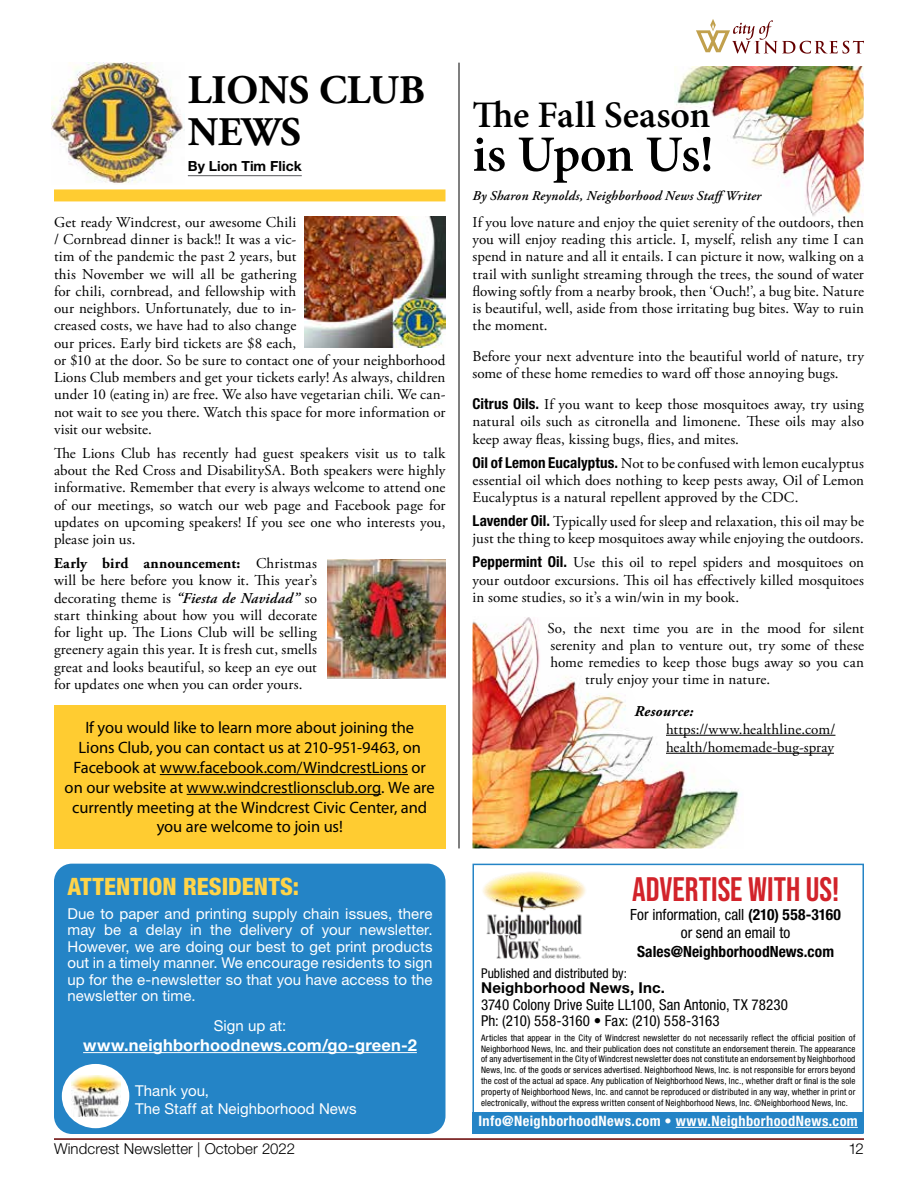
<style>
.page{position:relative;width:918px;height:1188px;background:#fff}
.page>*{position:absolute;margin:0;border:0;box-sizing:border-box;transform-origin:0 0}
.t1{font:600 51px "Minion Pro";letter-spacing:-.02em;color:#000}
.t2{font:700 40.5px/42px "Adobe Garamond Pro";color:#000}
.t3{font:600 37.5px "Minion Pro";letter-spacing:.005em;color:#000}
.t4{font:34.05px "Bebas Neue";letter-spacing:.005em;color:#d2232a}
.t5{font:800 condensed 24px "Helvetica Neue LT Std";color:#ffd449}
.t6{font:16.5px/19.8px "Myriad Pro";letter-spacing:-.005em;color:#000;text-align:center}
.t7{font:700 16.5px "Helvetica Neue LT Std";letter-spacing:.01em;color:#fff}
.t8{font:condensed 15.45px/18.6px "Helvetica Neue LT Std";color:#000;text-align:center}
.t9{font:700 condensed 15.45px "Helvetica Neue LT Std";letter-spacing:.005em;color:#000}
.t10{font:15px/17.2px "Adobe Garamond Pro";letter-spacing:.005em;color:#000;text-align:justify}
.t11{font:15px/16.5px "Helvetica Neue LT Std";letter-spacing:.005em;color:#fff;text-align:justify}
.t12{font:condensed 15px/16.5px "Helvetica Neue LT Std";letter-spacing:.005em;color:#000}
.t13{font:300 15px "Helvetica Neue LT Std";letter-spacing:.005em;color:#000}
.t14{font:700 15px "Helvetica Neue LT Std";letter-spacing:.01em;color:#000}
.t15{font:italic 700 15px "Adobe Garamond Pro";letter-spacing:.015em;color:#000}
.t16{font:700 condensed 14.4px "Helvetica Neue LT Std";letter-spacing:.03em;color:#fff}
.t17{font:700 13.95px "Helvetica Neue LT Std";color:#000}
.t18{font:italic 600 13.5px "Adobe Garamond Pro";letter-spacing:.015em;color:#000}
.t19{font:condensed 13.5px "Helvetica Neue LT Std";letter-spacing:.005em;color:#000}
.t20{font:condensed 9px/10.8px "Helvetica Neue LT Std";letter-spacing:.02em;color:#000;text-align:justify}
.s1{font-weight:700}
.s2{font-weight:600;font-style:italic}
.s3{font-family:"Helvetica Neue LT Std";font-weight:700;font-stretch:condensed}
</style>
<div class="page">
<svg style="left:696px;top:19px;width:168px;height:35px"></svg>
<div style="left:472px;top:864px;width:392px;height:270px;background:#fff;border:2px solid #2484c6"></div>
<div style="left:472px;top:1112px;width:391px;height:22px;background:#2484c6"></div>
<img style="left:482px;top:871px;width:104px;height:88px">
<hr style="left:676px;top:1127px;width:182px;height:1px;background:#fff">
<div style="left:54px;top:864px;width:392px;height:270px;background:#2484c6;border-radius:18px"></div>
<hr style="left:83px;top:1052px;width:334px;height:1px;background:#fff">
<img style="left:51px;top:63px;width:134px;height:120px">
<div style="left:54px;top:189px;width:392px;height:12px;background:#ffcc31"></div>
<hr style="left:188px;top:175px;width:114px;height:1px;background:#58595b">
<img style="left:305px;top:216px;width:141px;height:131px">
<img style="left:328px;top:559px;width:118px;height:119px">
<div style="left:54px;top:705px;width:392px;height:143px;background:#ffcc31"></div>
<hr style="left:160px;top:774px;width:248px;height:1px;background:#000">
<hr style="left:187px;top:794px;width:194px;height:1px;background:#000">
<img style="left:675px;top:66px;width:189px;height:154px">
<img style="left:472px;top:617px;width:272px;height:231px">
<hr style="left:666px;top:735px;width:169px;height:1px;background:#000">
<hr style="left:666px;top:753px;width:168px;height:1px;background:#000">
<hr style="left:459px;top:63px;width:1px;height:785px;background:#000">
<div style="left:62px;top:1064px;width:67px;height:64px;background:#fff;border-radius:50%"></div>
<img style="left:71px;top:1076px;width:49px;height:41px">
<hr style="left:54px;top:1138px;width:810px;height:2px;background:#650000">
<h2 class="t2" style="left:188px;top:70px;width:238px">LIONS CLUB<br>NEWS</h2>
<p class="t17" style="left:188px;top:157px;width:115px">By Lion Tim Flick</p>
<p class="t10" style="left:54px;top:214px;width:393px;text-align:left">Get ready Windcrest, our awesome Chili<br>/ Cornbread dinner is back!! It was a vic-<br>tim of the pandemic the past 2 years, but<br>this November we will all be gathering<br>for chili, cornbread, and fellowship with<br>our neighbors. Unfortunately, due to in-<br>creased costs, we have had to also change<br>our prices. Early bird tickets are $8 each,<br>or $10 at the door. So be sure to contact one of your neighborhood Lions Club members and get your tickets early! As always, children under 10 (eating in) are free. We also have vegetarian chili. We can&shy;not wait to see you there. Watch this space for more information or visit our website.</p>
<p class="t10" style="left:54px;top:445px;width:393px">The Lions Club has recently had guest speakers visit us to talk about the Red Cross and DisabilitySA. Both speakers were highly informative. Remember that every is always welcome to attend one of our meetings, so watch our web page and Facebook page for updates on upcoming speakers! If you see one who interests you, please join us.</p>
<p class="t10" style="left:54px;top:555px;width:264px"><span class="s1">Early bird announcement:</span> Christmas will be here before you know it. This year’s decorating theme is <span class="s2">“Fiesta de Navidad”</span> so start thinking about how you will decorate for light up. The Lions Club will be selling greenery again this year. It is fresh cut, smells great and looks beautiful, so keep an eye out for updates one when you can order yours.</p>
<p class="t6" style="left:65px;top:718px;width:372px">If you would like to learn more about joining the<br>Lions Club, you can contact us at 210-951-9463, on Facebook at www.facebook.com/WindcrestLions or on our website at www.windcrestlionsclub.org. We are currently meeting at the Windcrest Civic Center, and you are welcome to join us!</p>
<h3 class="t5" style="left:68px;top:872px;width:233px">ATTENTION RESIDENTS:</h3>
<p class="t11" style="left:68px;top:905px;width:367px">Due to paper and printing supply chain issues, there may be a delay in the delivery of your newsletter.<br>However, we are doing our best to get print products out in a timely manner. We encourage residents to sign up for the e-newsletter so that you have access to the newsletter on time.</p>
<p class="t11" style="left:214px;top:1017px;width:74px">Sign up at:</p>
<p class="t7" style="left:83px;top:1035px;width:335px">www.neighborhoodnews.com/go-green-2</p>
<p class="t11" style="left:135px;top:1081px;width:223px;line-height:18px">Thank you,<br>The Staff at Neighborhood News</p>
<h3 class="t3" style="left:472px;top:89px;width:239px">The Fall Season</h3>
<h1 class="t1" style="left:472px;top:119px;width:243px">is Upon Us!</h1>
<p class="t18" style="left:472px;top:188px;width:290px">By Sharon Reynolds, Neighborhood News StaffWriter</p>
<p class="t10" style="left:472px;top:214px;width:393px">If you love nature and enjoy the quiet serenity of the outdoors, then you will enjoy reading this article. I, myself, relish any time I can spend in nature and all it entails. I can picture it now, walking on a trail with sunlight streaming through the trees, the sound of water flowing softly from a nearby brook, then ‘Ouch!’, a bug bite. Nature is beautiful, well, aside from those irritating bug bites. Way to ruin the moment.</p>
<p class="t10" style="left:472px;top:348px;width:393px">Before your next adventure into the beautiful world of nature, try some of these home remedies to ward off those annoying bugs.</p>
<p class="t10" style="left:472px;top:396px;width:393px"><span class="s3">Citrus Oils.</span> If you want to keep those mosquitoes away, try using natural oils such as citronella and limonene. These oils may also keep away fleas, kissing bugs, flies, and mites.</p>
<p class="t10" style="left:472px;top:455px;width:393px"><span class="s3">Oil of Lemon Eucalyptus.</span> Not to be confused with lemon eucalyptus essential oil which does nothing to keep pests away, Oil of Lemon Eucalyptus is a natural repellent approved by the CDC.</p>
<p class="t10" style="left:472px;top:513px;width:393px"><span class="s3">Lavender Oil.</span> Typically used for sleep and relaxation, this oil may be just the thing to keep mosquitoes away while enjoying the outdoors.</p>
<p class="t10" style="left:472px;top:554px;width:393px"><span class="s3">Peppermint Oil.</span> Use this oil to repel spiders and mosquitoes on your outdoor excursions. This oil has effectively killed mosquitoes in some studies, so it’s a win/win in my book.</p>
<p class="t10" style="left:548px;top:620px;width:318px">So, the next time you are in the mood for silent</p>
<p class="t10" style="left:550px;top:637px;width:315px">serenity and plan to venture out, try some of these</p>
<p class="t10" style="left:550px;top:654px;width:315px">home remedies to keep those bugs away so you can</p>
<p class="t10" style="left:585px;top:671px;width:187px">truly enjoy your time in nature.</p>
<p class="t15" style="left:634px;top:702px;width:60px">Resource:</p>
<p class="t10" style="left:666px;top:721px;width:171px;line-height:18px">https://www.healthline.com/ health/homemade-bug-spray</p>
<h3 class="t4" style="left:632px;top:870px;width:209px">ADVERTISE WITH US!</h3>
<p class="t8" style="left:630px;top:905px;width:212px">For information, call <span class="s1">(210) 558-3160 </span>or send an email to</p>
<p class="t9" style="left:637px;top:942px;width:199px">Sales@NeighborhoodNews.com</p>
<p class="t19" style="left:481px;top:966px;width:147px">Published and distributed by:</p>
<p class="t14" style="left:481px;top:979px;width:186px">Neighborhood News, Inc.</p>
<p class="t12" style="left:481px;top:996px;width:309px">3740 Colony Drive Suite LL100, San Antonio, TX 78230<br>Ph: (210) 558-3160 • Fax: (210) 558-3163</p>
<p class="t20" style="left:481px;top:1032px;width:376px">Articles that appear in the City of Windcrest newsletter do not necessarily reflect the official position of Neighborhood News, Inc. and their publication does not constitute an endorsement therein. The appearance of any advertisement in the City of Windcrest newsletter does not constitute an endorsement by Neighborhood News, Inc. of the goods or services advertised. Neighborhood News, Inc. is not responsible for errors beyond the cost of the actual ad space. Any publication of Neighborhood News, Inc., whether draft or final is the sole property of Neighborhood News, Inc. and cannot be reproduced or distributed in any way, whether in print or electronically, without the express written consent of Neighborhood News, Inc. ©Neighborhood News, Inc.</p>
<p class="t16" style="left:479px;top:1112px;width:381px">Info@NeighborhoodNews.com • www.NeighborhoodNews.com</p>
<p class="t13" style="left:54px;top:1140px;width:243px">Windcrest Newsletter | October 2022</p>
<p class="t13" style="left:848px;top:1140px;width:17px">12</p>
</div>
